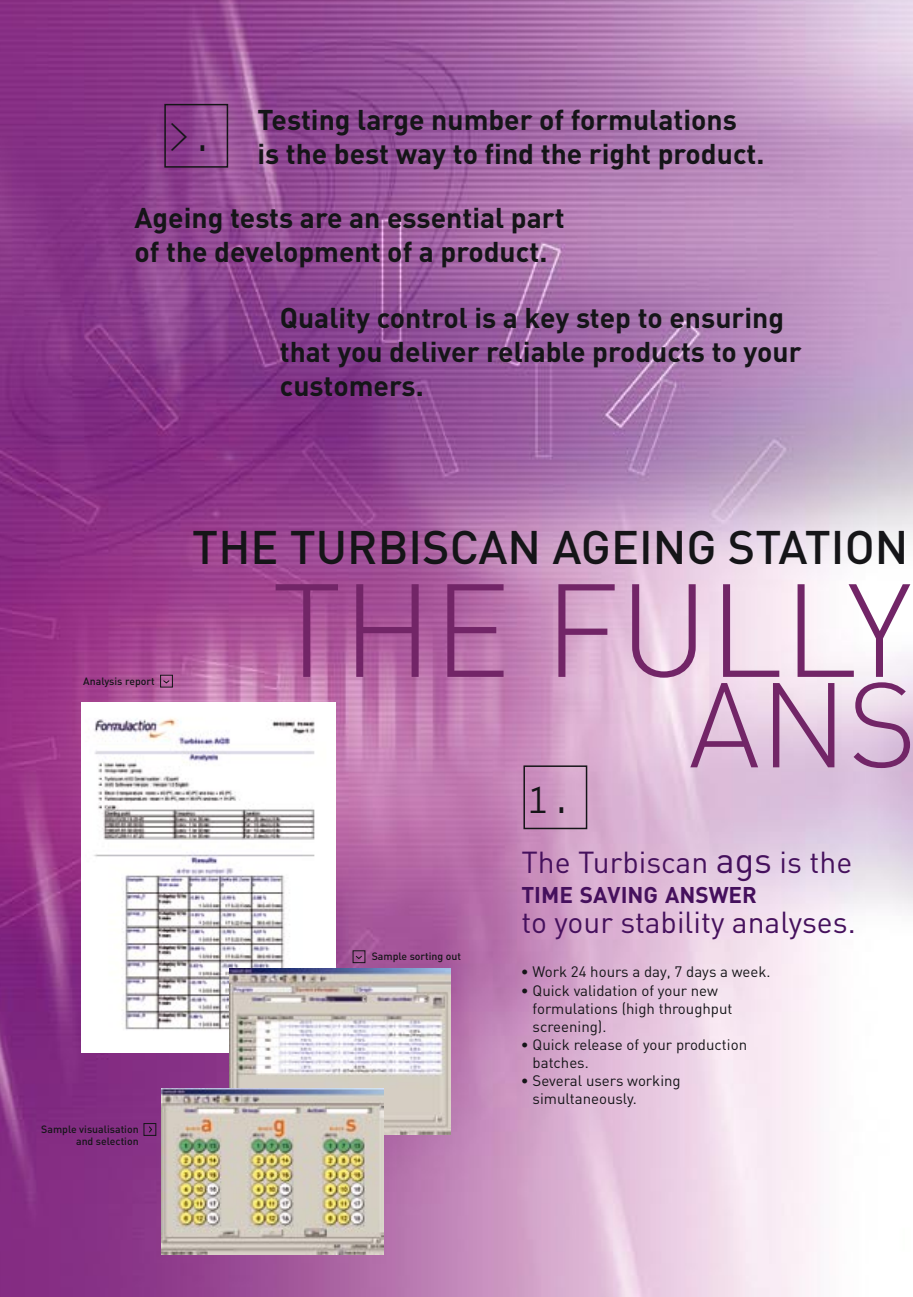
<style>
.page{position:relative;width:913px;height:1297px;background:#fff}
.page>*{position:absolute;margin:0;border:0;box-sizing:border-box;transform-origin:0 0}
.Normal_e{font:300 130.2px "DIN";color:#722567}
.Normal_e-2{font:300 118.35px "DIN";color:#722567}
.Normal_e-3{font:500 46.5px "DIN";color:#151518}
.Normal_e-4{font:39px "Orator";color:#151518}
.Normal_e-5{font:30px "DIN";color:#45105d}
.Normal_e-6{font:700 28.2px/34px "DIN";color:#151518}
.Normal_e-7{font:700 22.5px "DIN";color:#45105d}
.Normal_e-8{font:15px/18px "DIN";color:#151518}
.Normal_e-9{font:500 10.5px/12.6px "DIN";color:#151518;text-align:right}
.s1{font-size:36px}
</style>
<div class="page">
<img style="left:0;top:0;width:912px;height:1297px">
<div style="left:523px;top:765px;width:64px;height:64px;border:2px solid #151518"></div>
<div style="left:164px;top:104px;width:64px;height:64px;border:2px solid #151518"></div>
<img style="left:82px;top:703px;width:253px;height:350px">
<img style="left:229px;top:969px;width:221px;height:165px">
<img style="left:162px;top:1088px;width:221px;height:166px">
<div style="left:160px;top:675px;width:13px;height:12px;border:1px solid #151518"></div>
<svg style="left:162px;top:679px;width:8px;height:5px"></svg>
<div style="left:352px;top:950px;width:13px;height:13px;border:1px solid #151518"></div>
<svg style="left:355px;top:955px;width:7px;height:4px"></svg>
<div style="left:143px;top:1123px;width:13px;height:13px;border:1px solid #151518"></div>
<svg style="left:148px;top:1125px;width:4px;height:8px"></svg>
<p class="Normal_e-4" style="left:167px;top:110px;width:48px">&gt;.</p>
<p class="Normal_e-6" style="left:257px;top:102px;width:481px">Testing large number of formulations</p>
<p class="Normal_e-6" style="left:257px;top:136px;width:508px">is the best way to find the right product.</p>
<p class="Normal_e-6" style="left:134px;top:200px;width:431px">Ageing tests are an essential part</p>
<p class="Normal_e-6" style="left:134px;top:234px;width:414px">of the development of a product.</p>
<p class="Normal_e-6" style="left:280px;top:300px;width:505px">Quality control is a key step to ensuring</p>
<p class="Normal_e-6" style="left:280px;top:334px;width:523px">that you deliver reliable products to your customers.</p>
<p class="Normal_e-9" style="left:83px;top:674px;width:73px">Analysis report</p>
<p class="Normal_e-9" style="left:41px;top:1122px;width:99px">Sample visualisation and selection</p>
<p class="Normal_e-3" style="left:192px;top:517px;width:717px">THE TURBISCAN AGEING STATION</p>
<p class="Normal_e" style="left:271px;top:550px;width:641px">THE FULLY</p>
<p class="Normal_e-2" style="left:688px;top:652px;width:230px">ANS</p>
<p class="Normal_e-9" style="left:371px;top:950px;width:91px">Sample sorting out</p>
<p class="Normal_e-4" style="left:526px;top:772px;width:48px">1.</p>
<p class="Normal_e-5" style="left:521px;top:844px;width:332px">The Turbiscan <span class="s1">ags</span> is the</p>
<p class="Normal_e-7" style="left:521px;top:881px;width:237px">TIME SAVING ANSWER</p>
<p class="Normal_e-5" style="left:521px;top:904px;width:336px">to your stability analyses.</p>
<p class="Normal_e-8" style="left:520px;top:963px;width:251px">• Work 24 hours a day, 7 days a week.</p>
<p class="Normal_e-8" style="left:532px;top:981px;width:201px;text-indent:-12px">• Quick validation of your new formulations (high throughput screening).</p>
<p class="Normal_e-8" style="left:532px;top:1035px;width:216px;text-indent:-12px">• Quick release of your production batches.</p>
<p class="Normal_e-8" style="left:532px;top:1071px;width:149px;text-indent:-12px">• Several users working simultaneously.</p>
</div>
